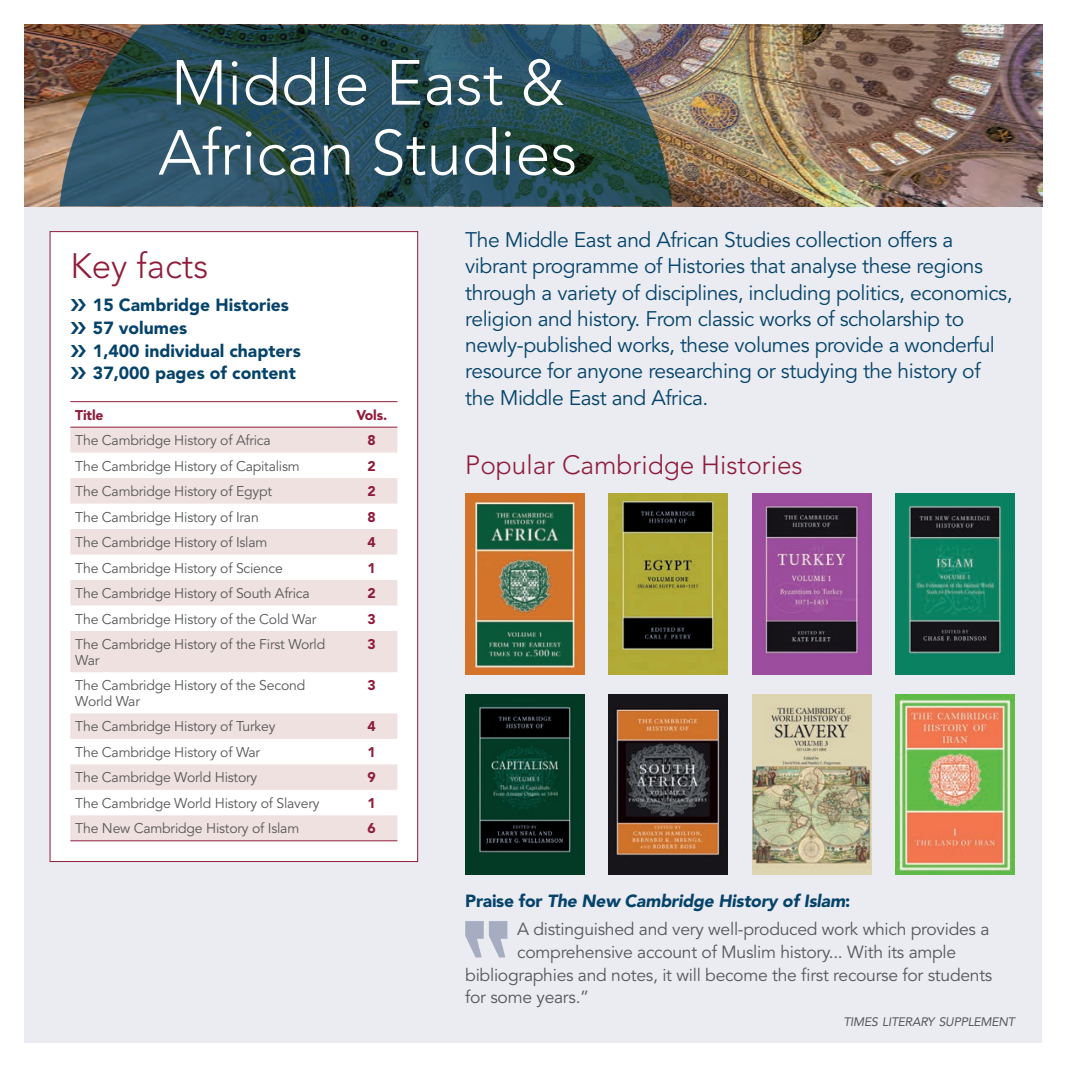
<style>
.page{position:relative;width:1067px;height:1067px;background:#fff}
.page>*{position:absolute;margin:0;border:0;box-sizing:border-box;transform-origin:0 0}
.t1{font:300 63px/70px "Avenir LT Std";color:#fff}
.t2{font:300 35px "Avenir LT Std";color:#901c3b}
.t3{font:300 26.25px "Avenir LT Std";color:#901c3b}
.t4{font:21px/26.2px "Avenir LT Std";letter-spacing:-.02em;color:#05436a}
.t5{font:17.5px/22.8px "Avenir LT Std";letter-spacing:-.015em;color:#57585a}
.t6{font:900 17.5px/22.8px "Avenir LT Std";color:#05436a}
.t7{font:14px/15.8px "Avenir LT Std";letter-spacing:-.015em;color:#57585a}
.t8{font:900 14px "Avenir LT Std";letter-spacing:-.015em;color:#901c3b}
.t9{font:italic 12.25px "Avenir LT Std";letter-spacing:-.02em;color:#57585a}
.s1{font-weight:900;color:#05436a}
.s2{font-weight:900;font-style:italic;color:#05436a}
</style>
<div class="page">
<div style="left:25px;top:25px;width:1017px;height:1017px;background:#eaecf1"></div>
<img style="left:25px;top:25px;width:1017px;height:181px">
<svg style="left:60px;top:25px;width:612px;height:181px;background:#305059"></svg>
<img style="left:465px;top:494px;width:119px;height:180px">
<img style="left:609px;top:494px;width:118px;height:180px">
<img style="left:752px;top:494px;width:119px;height:180px">
<img style="left:896px;top:494px;width:118px;height:180px">
<div style="left:50px;top:232px;width:367px;height:629px;background:#fff"></div>
<svg style="left:70px;top:402px;width:327px;height:25px"></svg>
<svg style="left:70px;top:428px;width:327px;height:412px;fill:#efe1df"></svg>
<hr style="left:70px;top:401px;width:276px;height:1px;background:#901c3b">
<hr style="left:346px;top:401px;width:51px;height:1px;background:#901c3b">
<hr style="left:70px;top:427px;width:276px;height:1px;background:#901c3b">
<hr style="left:346px;top:427px;width:51px;height:1px;background:#901c3b">
<hr style="left:70px;top:840px;width:276px;height:1px;background:#901c3b">
<hr style="left:346px;top:840px;width:51px;height:1px;background:#901c3b">
<img style="left:465px;top:694px;width:119px;height:180px">
<img style="left:609px;top:694px;width:118px;height:180px">
<img style="left:752px;top:694px;width:119px;height:180px">
<img style="left:896px;top:694px;width:118px;height:180px">
<svg style="left:465px;top:921px;width:42px;height:36px"></svg>
<h1 class="t1" style="left:158px;top:48px;width:420px">Middle East &amp;<br>African Studies</h1>
<h2 class="t2" style="left:70px;top:246px;width:140px">Key facts</h2>
<p class="t6" style="left:93px;top:293px;width:209px">15 Cambridge Histories<br>57 volumes<br>1,400 individual chapters<br>37,000 pages of content</p>
<p class="t8" style="left:75px;top:406px;width:30px">Title</p>
<p class="t8" style="left:356px;top:406px;width:32px">Vols.</p>
<p class="t7" style="left:75px;top:433px;width:197px">The Cambridge History of Africa</p>
<p class="t8" style="left:367px;top:432px;width:10px">8</p>
<p class="t7" style="left:75px;top:458px;width:226px">The Cambridge History of Capitalism</p>
<p class="t8" style="left:367px;top:457px;width:10px">2</p>
<p class="t7" style="left:75px;top:484px;width:198px">The Cambridge History of Egypt</p>
<p class="t8" style="left:367px;top:483px;width:10px">2</p>
<p class="t7" style="left:75px;top:509px;width:185px">The Cambridge History of Iran</p>
<p class="t8" style="left:367px;top:508px;width:10px">8</p>
<p class="t7" style="left:75px;top:535px;width:194px">The Cambridge History of Islam</p>
<p class="t8" style="left:367px;top:534px;width:10px">4</p>
<p class="t7" style="left:75px;top:560px;width:209px">The Cambridge History of Science</p>
<p class="t8" style="left:367px;top:559px;width:10px">1</p>
<p class="t7" style="left:75px;top:585px;width:236px">The Cambridge History of South Africa</p>
<p class="t8" style="left:367px;top:584px;width:10px">2</p>
<p class="t7" style="left:75px;top:611px;width:243px">The Cambridge History of the Cold War</p>
<p class="t8" style="left:367px;top:610px;width:10px">3</p>
<p class="t7" style="left:75px;top:636px;width:251px">The Cambridge History of the First World<br>War</p>
<p class="t8" style="left:367px;top:635px;width:10px">3</p>
<p class="t7" style="left:75px;top:678px;width:231px">The Cambridge History of the Second<br>World War</p>
<p class="t8" style="left:367px;top:677px;width:10px">3</p>
<p class="t7" style="left:75px;top:719px;width:202px">The Cambridge History of Turkey</p>
<p class="t8" style="left:367px;top:718px;width:10px">4</p>
<p class="t7" style="left:75px;top:744px;width:186px">The Cambridge History of War</p>
<p class="t8" style="left:367px;top:743px;width:10px">1</p>
<p class="t7" style="left:75px;top:770px;width:183px">The Cambridge World History</p>
<p class="t8" style="left:367px;top:769px;width:10px">9</p>
<p class="t7" style="left:75px;top:795px;width:246px">The Cambridge World History of Slavery</p>
<p class="t8" style="left:367px;top:794px;width:10px">1</p>
<p class="t7" style="left:75px;top:821px;width:225px">The New Cambridge History of Islam</p>
<p class="t8" style="left:367px;top:820px;width:10px">6</p>
<p class="t4" style="left:465px;top:227px;width:549px">The Middle East and African Studies collection offers a vibrant programme of Histories that analyse these regions through a variety of disciplines, including politics, economics, religion and history. From classic works of scholarship to newly-published works, these volumes provide a wonderful resource for anyone researching or studying the history of the Middle East and Africa.</p>
<h3 class="t3" style="left:465px;top:449px;width:339px">Popular Cambridge Histories</h3>
<p class="t5" style="left:517px;top:888px;width:474px;line-height:27.7px;text-indent:-52px"><span class="s1">Praise for</span> <span class="s2">The New Cambridge History of Islam</span><span class="s1">:<br></span>A distinguished and very well-produced work which provides a</p>
<p class="t5" style="left:465px;top:941px;width:528px;text-indent:52px">comprehensive account of Muslim history... With its ample bibliographies and notes, it will become the first recourse for students for some years.”</p>
<p class="t9" style="left:843px;top:1014px;width:173px">TIMES LITERARY SUPPLEMENT</p>
</div>
